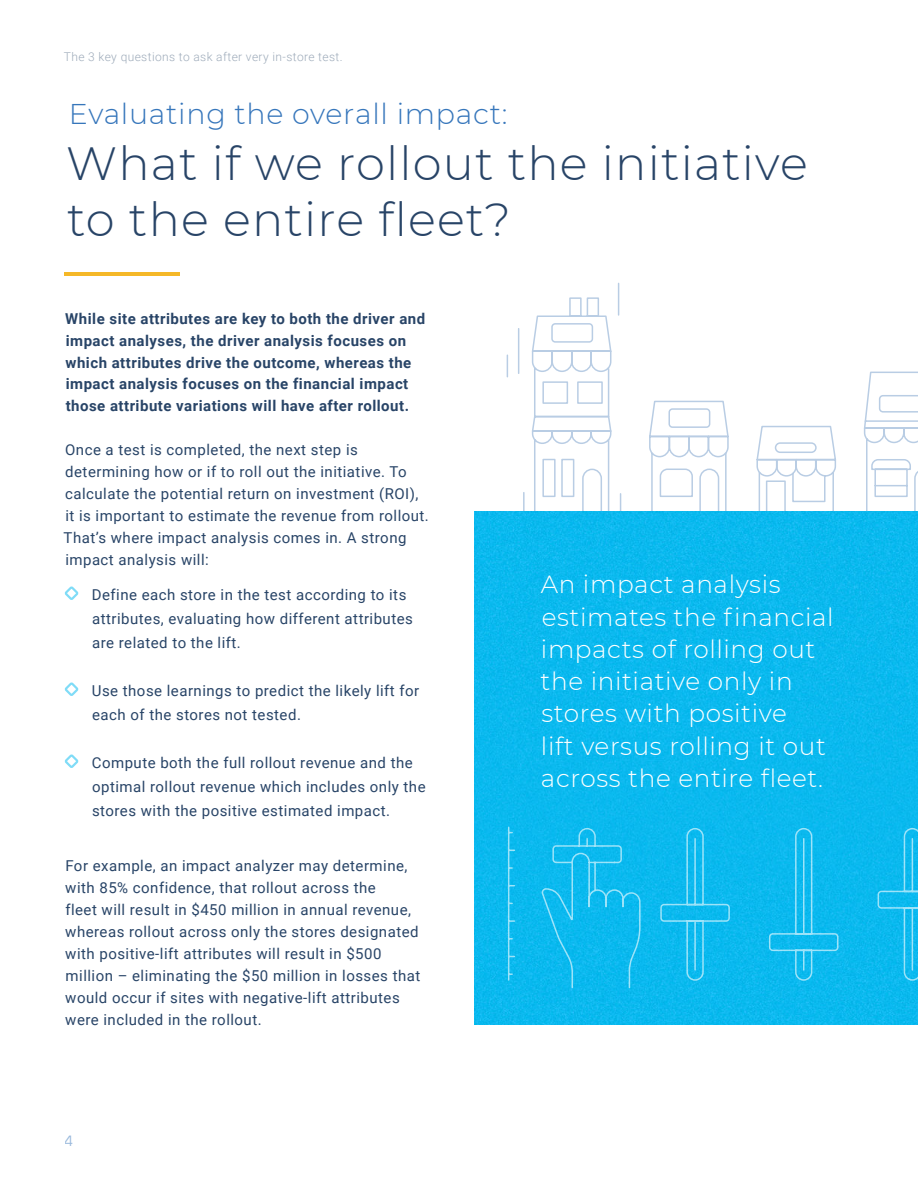
<style>
.page{position:relative;width:918px;height:1188px;background:#fff}
.page>*{position:absolute;margin:0;border:0;box-sizing:border-box;transform-origin:0 0}
.t1{font:300 46.5px/56.2px "Montserrat";letter-spacing:.025em;color:#284467}
.t2{font:300 28.5px "Montserrat";letter-spacing:.025em;color:#3676bb}
.t3{font:300 24.75px/32.2px "Montserrat";letter-spacing:.025em;color:#fff}
.t4{font:300 18px "Grold";color:#3675ba}
.t5{font:15px/21.9px "Roboto";letter-spacing:.03em;color:#284467}
.t6{font:700 15px/21.9px "Roboto";letter-spacing:.03em;color:#284467}
.t7{font:300 12px "Roboto";letter-spacing:.03em;color:#9eabba}
</style>
<div class="page">
<svg style="left:863px;top:371px;width:55px;height:141px"></svg>
<svg style="left:756px;top:425px;width:81px;height:87px"></svg>
<svg style="left:648px;top:400px;width:82px;height:112px"></svg>
<svg style="left:531px;top:297px;width:81px;height:215px"></svg>
<hr style="left:518px;top:329px;width:1px;height:44px;background:#b9cde4">
<hr style="left:523px;top:493px;width:2px;height:31px;background:#b9cde4">
<hr style="left:618px;top:283px;width:1px;height:32px;background:#b9cde4">
<svg style="left:507px;top:355px;width:1px;height:22px"></svg>
<svg style="left:620px;top:494px;width:1px;height:18px"></svg>
<img style="left:474px;top:512px;width:444px;height:513px">
<hr style="left:508px;top:827px;width:1px;height:153px;background:#fff">
<svg style="left:768px;top:827px;width:71px;height:154px;background:#16bcef"></svg>
<svg style="left:660px;top:827px;width:71px;height:154px;background:#16bcef"></svg>
<svg style="left:877px;top:827px;width:41px;height:154px;background:#17bcef"></svg>
<svg style="left:542px;top:827px;width:99px;height:162px;background:#14bbef"></svg>
<hr style="left:65px;top:272px;width:115px;height:4px;background:#f5b828">
<svg style="left:64px;top:586px;width:15px;height:14px"></svg>
<svg style="left:64px;top:682px;width:15px;height:14px"></svg>
<svg style="left:64px;top:754px;width:15px;height:14px"></svg>
<p class="t7" style="left:64px;top:52px;width:280px">The 3 key questions to ask after very in-store test.</p>
<h2 class="t2" style="left:69px;top:102px;width:440px">Evaluating the overall impact:</h2>
<h1 class="t1" style="left:66px;top:139px;width:743px">What if we rollout the initiative to the entire fleet?</h1>
<p class="t6" style="left:65px;top:309px;width:361px">While site attributes are key to both the driver and impact analyses, the driver analysis focuses on which attributes drive the outcome, whereas the impact analysis focuses on the financial impact those attribute variations will have after rollout.</p>
<p class="t5" style="left:64px;top:440px;width:367px">Once a test is completed, the next step is determining how or if to roll out the initiative. To calculate the potential return on investment (ROI), it is important to estimate the revenue from rollout.<br>That’s where impact analysis comes in. A strong impact analysis will:</p>
<p class="t5" style="left:92px;top:583px;width:323px;line-height:24px">Define each store in the test according to its attributes, evaluating how different attributes are related to the lift.</p>
<p class="t5" style="left:92px;top:679px;width:329px;line-height:24px">Use those learnings to predict the likely lift for each of the stores not tested.</p>
<p class="t5" style="left:92px;top:751px;width:335px;line-height:24px">Compute both the full rollout revenue and the optimal rollout revenue which includes only the stores with the positive estimated impact.</p>
<p class="t5" style="left:65px;top:856px;width:357px">For example, an impact analyzer may determine, with 85% confidence, that rollout across the<br>fleet will result in $450 million in annual revenue, whereas rollout across only the stores designated with positive-lift attributes will result in $500 million – eliminating the $50 million in losses that would occur if sites with negative-lift attributes were included in the rollout.</p>
<p class="t4" style="left:65px;top:1129px;width:10px">4</p>
<h3 class="t3" style="left:541px;top:570px;width:295px">An impact analysis estimates the financial impacts of rolling out the initiative only in stores with positive<br>lift versus rolling it out across the entire fleet.</h3>
</div>
